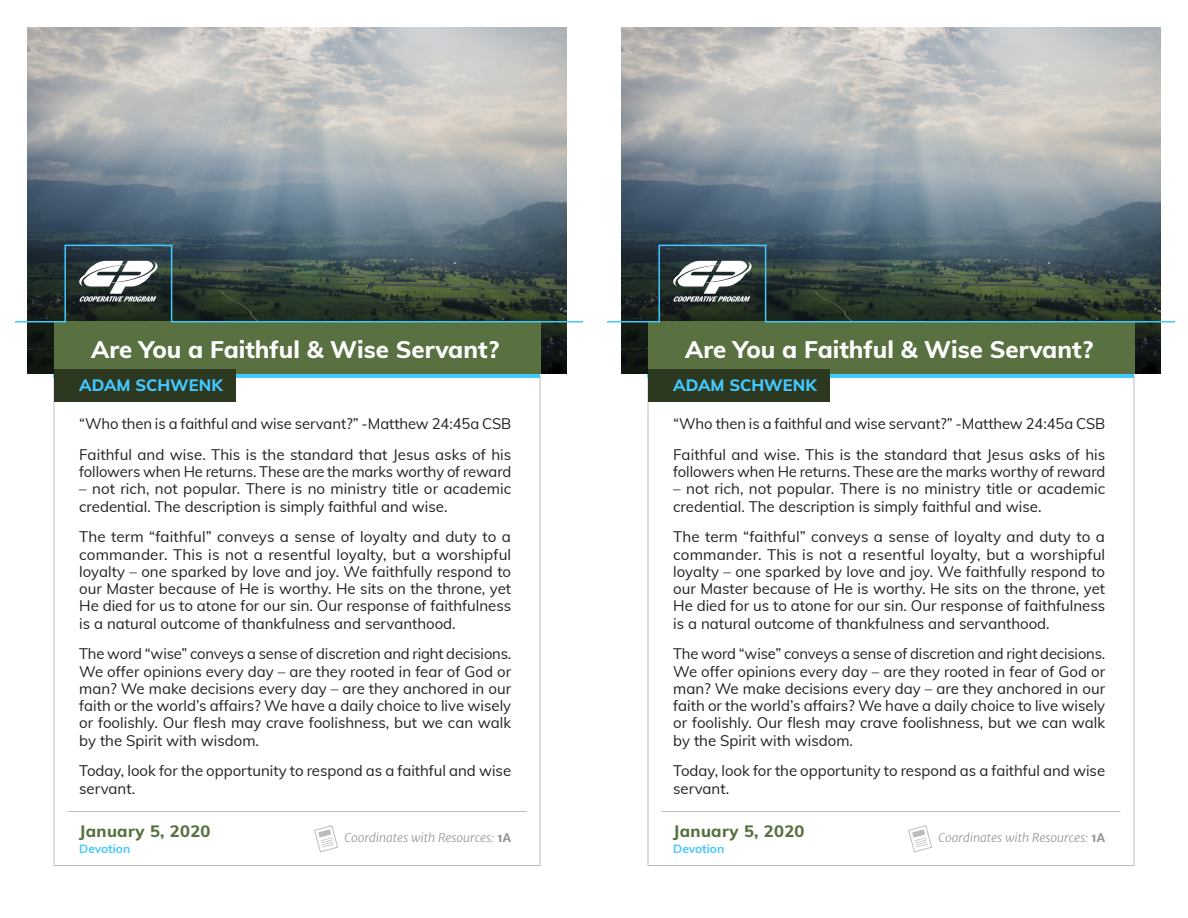
<style>
.page{position:relative;width:1188px;height:918px;background:#fff}
.page>*{position:absolute;margin:0;border:0;box-sizing:border-box;transform-origin:0 0}
.t1{font:800 24px "Muli";color:#fff}
.t2{font:800 16.5px "Muli";letter-spacing:.02em;color:#597040}
.t3{font:800 16.5px "Muli";color:#43c8ff}
.t4{font:15px/17.2px "Muli";color:#231f20}
.t5{font:italic 300 12px "Merriweather Sans";color:#939598}
.t6{font:700 12px "Muli";color:#43c8ff}
.s1{font-weight:700;font-style:normal}
</style>
<div class="page">
<img style="left:622px;top:27px;width:539px;height:347px">
<div style="left:658px;top:245px;width:108px;height:89px;border:2px solid #43c8ff"></div>
<div style="left:648px;top:322px;width:486px;height:52px;background:#597040"></div>
<hr style="left:648px;top:374px;width:486px;height:4px;background:#43c8ff">
<div style="left:648px;top:369px;width:181px;height:33px;background:#2c3820"></div>
<svg style="left:673px;top:261px;width:79px;height:41px"></svg>
<hr style="left:662px;top:811px;width:458px;height:1px;background:#bcbdc0">
<svg style="left:908px;top:825px;width:24px;height:28px"></svg>
<hr style="left:608px;top:321px;width:52px;height:1px;background:#43c8ff">
<hr style="left:765px;top:321px;width:409px;height:1px;background:#43c8ff">
<img style="left:28px;top:27px;width:539px;height:347px">
<div style="left:64px;top:245px;width:108px;height:89px;border:2px solid #43c8ff"></div>
<div style="left:54px;top:322px;width:486px;height:52px;background:#597040"></div>
<hr style="left:54px;top:374px;width:486px;height:4px;background:#43c8ff">
<div style="left:54px;top:369px;width:181px;height:33px;background:#2c3820"></div>
<svg style="left:79px;top:261px;width:79px;height:41px"></svg>
<hr style="left:68px;top:811px;width:458px;height:1px;background:#bcbdc0">
<svg style="left:314px;top:825px;width:24px;height:28px"></svg>
<hr style="left:15px;top:321px;width:51px;height:1px;background:#43c8ff">
<hr style="left:171px;top:321px;width:411px;height:1px;background:#43c8ff">
<h1 class="t1" style="left:91px;top:332px;width:410px">Are You a Faithful &amp; Wise Servant?</h1>
<p class="t3" style="left:79px;top:373px;width:145px">ADAM SCHWENK</p>
<p class="t4" style="left:79px;top:408px;width:434px;line-height:30.8px">“Who then is a faithful and wise servant?” -Matthew 24:45a CSB<br>Faithful and wise. This is the standard that Jesus asks of his</p>
<p class="t4" style="left:79px;top:462px;width:434px">followers when He returns. These are the marks worthy of reward</p>
<p class="t4" style="left:79px;top:480px;width:434px">– not rich, not popular. There is no ministry title or academic credential. The description is simply faithful and wise.</p>
<p class="t4" style="left:79px;top:528px;width:434px;text-align:justify">The term “faithful” conveys a sense of loyalty and duty to a commander. This is not a resentful loyalty, but a worshipful loyalty – one sparked by love and joy. We faithfully respond to our Master because of He is worthy. He sits on the throne, yet He died for us to atone for our sin. Our response of faithfulness is a natural outcome of thankfulness and servanthood.</p>
<p class="t4" style="left:79px;top:645px;width:434px;text-align:justify">The word “wise” conveys a sense of discretion and right decisions.<br>We offer opinions every day – are they rooted in fear of God or man? We make decisions every day – are they anchored in our faith or the world’s affairs? We have a daily choice to live wisely or foolishly. Our flesh may crave foolishness, but we can walk by the Spirit with wisdom.</p>
<p class="t4" style="left:79px;top:762px;width:433px">Today, look for the opportunity to respond as a faithful and wise servant.</p>
<p class="t2" style="left:79px;top:819px;width:133px">January 5, 2020</p>
<p class="t5" style="left:345px;top:830px;width:168px">Coordinates with Resources: <span class="s1">1A</span></p>
<p class="t6" style="left:79px;top:840px;width:53px">Devotion</p>
<h1 class="t1" style="left:685px;top:332px;width:410px">Are You a Faithful &amp; Wise Servant?</h1>
<p class="t3" style="left:673px;top:373px;width:145px">ADAM SCHWENK</p>
<p class="t4" style="left:673px;top:408px;width:434px;line-height:30.8px">“Who then is a faithful and wise servant?” -Matthew 24:45a CSB<br>Faithful and wise. This is the standard that Jesus asks of his</p>
<p class="t4" style="left:673px;top:462px;width:434px">followers when He returns. These are the marks worthy of reward</p>
<p class="t4" style="left:673px;top:480px;width:434px">– not rich, not popular. There is no ministry title or academic credential. The description is simply faithful and wise.</p>
<p class="t4" style="left:673px;top:528px;width:434px;text-align:justify">The term “faithful” conveys a sense of loyalty and duty to a commander. This is not a resentful loyalty, but a worshipful loyalty – one sparked by love and joy. We faithfully respond to our Master because of He is worthy. He sits on the throne, yet He died for us to atone for our sin. Our response of faithfulness is a natural outcome of thankfulness and servanthood.</p>
<p class="t4" style="left:673px;top:645px;width:434px;text-align:justify">The word “wise” conveys a sense of discretion and right decisions.<br>We offer opinions every day – are they rooted in fear of God or man? We make decisions every day – are they anchored in our faith or the world’s affairs? We have a daily choice to live wisely or foolishly. Our flesh may crave foolishness, but we can walk by the Spirit with wisdom.</p>
<p class="t4" style="left:673px;top:762px;width:433px">Today, look for the opportunity to respond as a faithful and wise servant.</p>
<p class="t2" style="left:673px;top:819px;width:133px">January 5, 2020</p>
<p class="t5" style="left:939px;top:830px;width:168px">Coordinates with Resources: <span class="s1">1A</span></p>
<p class="t6" style="left:673px;top:840px;width:53px">Devotion</p>
</div>
